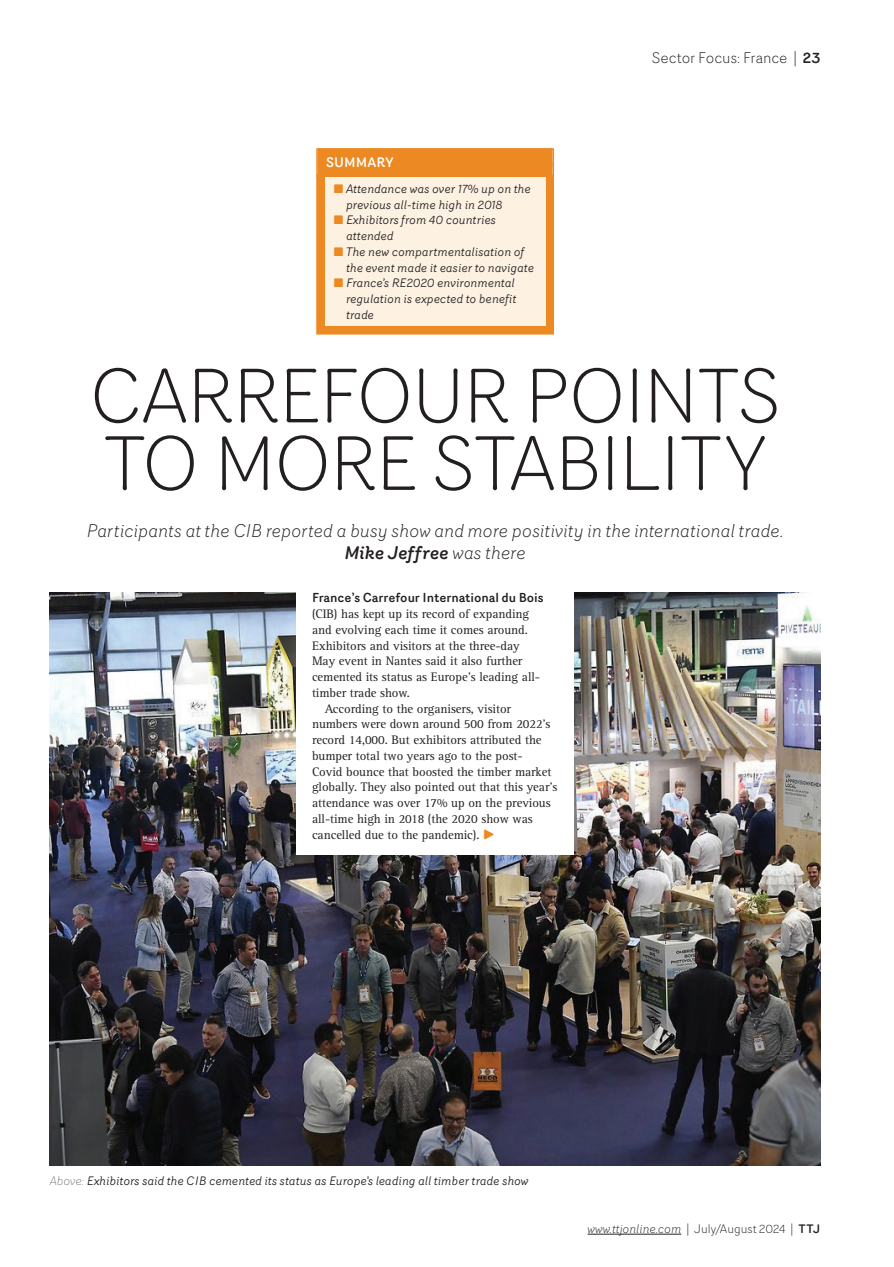
<style>
.page{position:relative;width:894px;height:1267px;background:#fff}
.page>*{position:absolute;margin:0;border:0;box-sizing:border-box;transform-origin:0 0}
.t1{font:300 75px/67.5px "Router";letter-spacing:-.025em;color:#231f20}
.t2{font:italic 300 18px/21.6px "Router";letter-spacing:-.01em;color:#231f20;text-align:center}
.t3{font:300 15px "Router";letter-spacing:-.005em;color:#231f20}
.t4{font:500 13.5px "Router";color:#fff}
.t5{font:12.75px "Rotis Serif Std";letter-spacing:-.005em;color:#231f20}
.t6{font:500 12.75px "Router";letter-spacing:-.005em;color:#231f20}
.t7{font:italic 12px/15.8px "Router";color:#231f20}
.t8{font:italic 300 12px "Router";color:#231f20}
.s1{font-weight:500;font-style:normal;color:#ec8922}
.s2{font-weight:500}
.s3{font-family:"Router";font-weight:500;color:#ec8922}
.s4{font-weight:200}
.s5{font-style:normal}
.s6{font-weight:500;font-style:normal}
</style>
<div class="page">
<hr style="left:587px;top:1233px;width:94px;height:1px;background:#231f20">
<img style="left:50px;top:593px;width:770px;height:572px">
<div style="left:316px;top:175px;width:237px;height:159px;background:#ec8922"></div>
<div style="left:324px;top:176px;width:221px;height:150px;background:#fdf1e2"></div>
<div style="left:317px;top:148px;width:235px;height:19px;background:#ec8922"></div>
<div style="left:317px;top:163px;width:235px;height:12px;background:#ec8922"></div>
<div style="left:316px;top:148px;width:237px;height:29px;border:2px solid #ec8922"></div>
<div style="left:296px;top:586px;width:277px;height:268px;background:#fff"></div>
<p class="t4" style="left:326px;top:152px;width:69px">SUMMARY</p>
<p class="t7" style="left:346px;top:180px;width:186px;text-indent:-13px"><span class="s1">■</span> Attendance was over 17% up on the previous all-time high in 2018</p>
<p class="t7" style="left:346px;top:212px;width:151px;text-indent:-13px"><span class="s1">■</span> Exhibitors from 40 countries attended</p>
<p class="t7" style="left:346px;top:243px;width:189px;text-indent:-13px"><span class="s1">■</span> The new compartmentalisation of the event made it easier to navigate</p>
<p class="t7" style="left:346px;top:275px;width:172px;text-indent:-13px"><span class="s1">■</span> France’s RE2020 environmental regulation is expected to benefit trade</p>
<p class="t3" style="left:651px;top:47px;width:170px">Sector Focus: France | <span class="s2">23</span></p>
<h1 class="t1" style="left:89px;top:359px;width:693px">CARREFOUR POINTS<br>TO MORE STABILITY</h1>
<h2 class="t2" style="left:86px;top:519px;width:698px">Participants at the CIB reported a busy show and more positivity in the international trade.<br><span class="s2">Mike Jeffree</span> was there</h2>
<p class="t6" style="left:312px;top:588px;width:233px">France’s Carrefour International du Bois</p>
<p class="t5" style="left:312px;top:606px;width:219px">(CIB) has kept up its record of expanding</p>
<p class="t5" style="left:312px;top:622px;width:217px">and evolving each time it comes around.</p>
<p class="t5" style="left:312px;top:638px;width:209px">Exhibitors and visitors at the three-day</p>
<p class="t5" style="left:312px;top:654px;width:212px">May event in Nantes said it also further</p>
<p class="t5" style="left:312px;top:669px;width:229px">cemented its status as Europe’s leading all-</p>
<p class="t5" style="left:312px;top:685px;width:99px">timber trade show.</p>
<p class="t5" style="left:324px;top:701px;width:188px">According to the organisers, visitor</p>
<p class="t5" style="left:312px;top:717px;width:240px">numbers were down around 500 from 2022’s</p>
<p class="t5" style="left:312px;top:732px;width:231px">record 14,000. But exhibitors attributed the</p>
<p class="t5" style="left:312px;top:748px;width:212px">bumper total two years ago to the post-</p>
<p class="t5" style="left:312px;top:764px;width:241px">Covid bounce that boosted the timber market</p>
<p class="t5" style="left:312px;top:780px;width:247px">globally. They also pointed out that this year’s</p>
<p class="t5" style="left:312px;top:795px;width:240px">attendance was over 17% up on the previous</p>
<p class="t5" style="left:312px;top:811px;width:222px">all-time high in 2018 (the 2020 show was</p>
<p class="t5" style="left:312px;top:827px;width:184px">cancelled due to the pandemic). <span class="s3">►</span></p>
<p class="t7" style="left:50px;top:1172px;width:480px"><span class="s4">Above:</span> Exhibitors said the CIB cemented its status as Europe’s leading all timber trade show</p>
<p class="t8" style="left:587px;top:1219px;width:234px">www.ttjonline.com <span class="s5">| July/August 2024 |</span> <span class="s6">TTJ</span></p>
</div>
